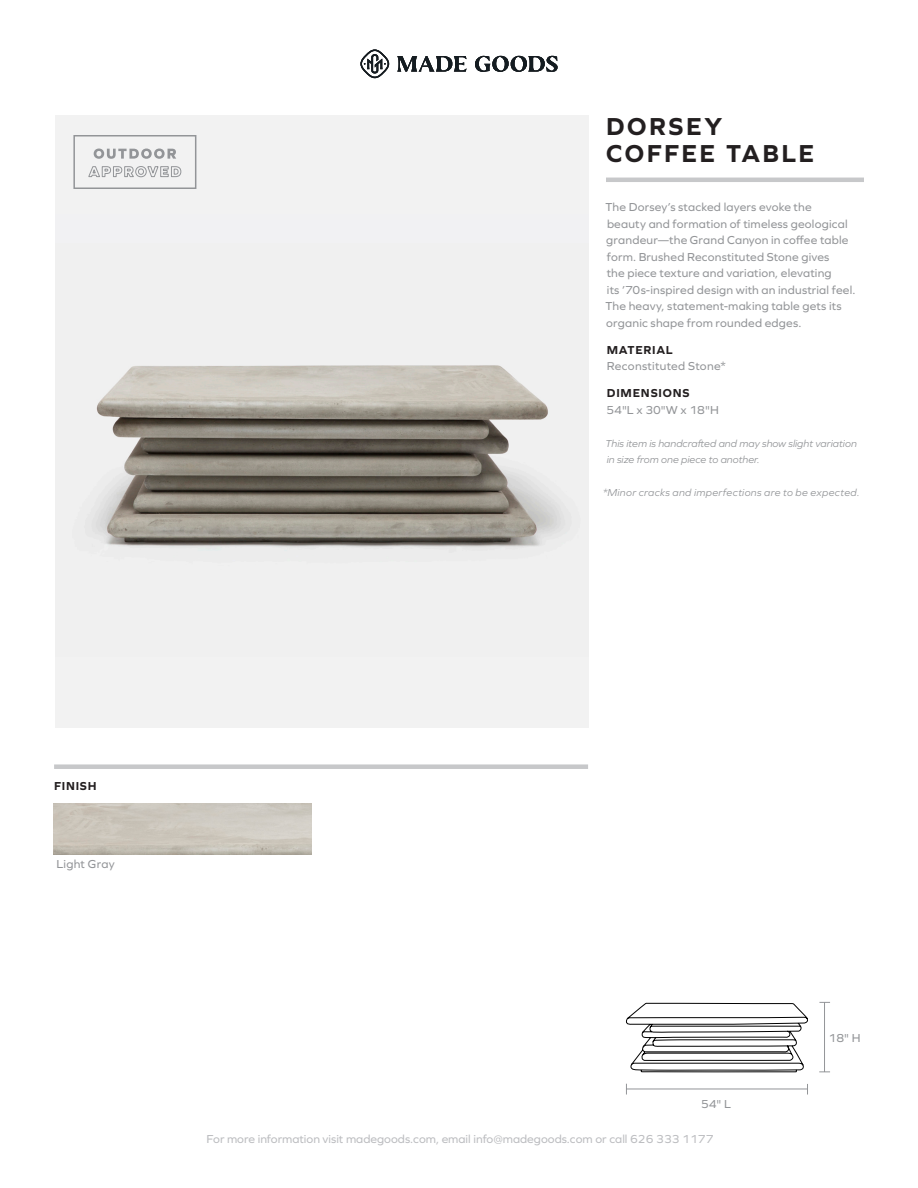
<style>
.page{position:relative;width:918px;height:1188px;background:#fff}
.page>*{position:absolute;margin:0;border:0;box-sizing:border-box;transform-origin:0 0}
.t1{font:700 25.5px "Graphie";letter-spacing:.095em;color:#231f20}
.t2{font:12px/16.5px "Graphie";letter-spacing:.015em;color:#939598}
.t3{font:12px "Graphie";color:#bcbdc0}
.t4{font:700 12px "Graphie";letter-spacing:.065em;color:#231f20}
.t5{font:italic 10.5px/16.5px "Graphie";color:#939598}
.t6{font:italic 10.5px "Graphie";letter-spacing:.03em;color:#939598}
</style>
<div class="page">
<svg style="left:397px;top:56px;width:161px;height:16px"></svg>
<svg style="left:360px;top:50px;width:29px;height:28px"></svg>
<img style="left:55px;top:242px;width:533px;height:415px">
<div style="left:54px;top:764px;width:534px;height:5px;background:#c7c8ca"></div>
<hr style="left:824px;top:1002px;width:1px;height:70px;background:#939598">
<hr style="left:626px;top:1089px;width:182px;height:1px;background:#939598">
<hr style="left:606px;top:178px;width:258px;height:4px;background:#c7c8ca">
<svg style="left:626px;top:1002px;width:182px;height:71px"></svg>
<div style="left:55px;top:116px;width:533px;height:98px;background:#f6f6f6"></div>
<svg style="left:94px;top:149px;width:82px;height:10px"></svg>
<svg style="left:88px;top:166px;width:94px;height:12px"></svg>
<div style="left:73px;top:135px;width:123px;height:54px;border:2px solid #939598"></div>
<p class="t1" style="left:606px;top:111px;width:118px">DORSEY</p>
<p class="t1" style="left:606px;top:138px;width:209px">COFFEE TABLE</p>
<p class="t2" style="left:606px;top:199px;width:251px">The Dorsey’s stacked layers evoke the<br>beauty and formation of timeless geological grandeur—the Grand Canyon in coffee table form. Brushed Reconstituted Stone gives<br>the piece texture and variation, elevating<br>its ’70s-inspired design with an industrial feel.<br>The heavy, statement-making table gets its organic shape from rounded edges.</p>
<p class="t4" style="left:607px;top:343px;width:67px">MATERIAL</p>
<p class="t2" style="left:607px;top:358px;width:121px">Reconstituted Stone*</p>
<p class="t4" style="left:607px;top:386px;width:84px">DIMENSIONS</p>
<p class="t2" style="left:606px;top:401px;width:114px">54"L x 30"W x 18"H</p>
<p class="t5" style="left:606px;top:435px;width:253px">This item is handcrafted and may show slight variation in size from one piece to another.</p>
<p class="t6" style="left:603px;top:487px;width:258px">*Minor cracks and imperfections are to be expected.</p>
<p class="t4" style="left:54px;top:779px;width:44px">FINISH</p>
<p class="t2" style="left:56px;top:856px;width:60px">Light Gray</p>
<p class="t2" style="left:701px;top:1096px;width:32px">54" L</p>
<p class="t3" style="left:207px;top:1132px;width:508px">For more information visit madegoods.com, email info@madegoods.com or call 626 333 1177</p>
<p class="t2" style="left:829px;top:1029px;width:33px">18" H</p>
</div>
